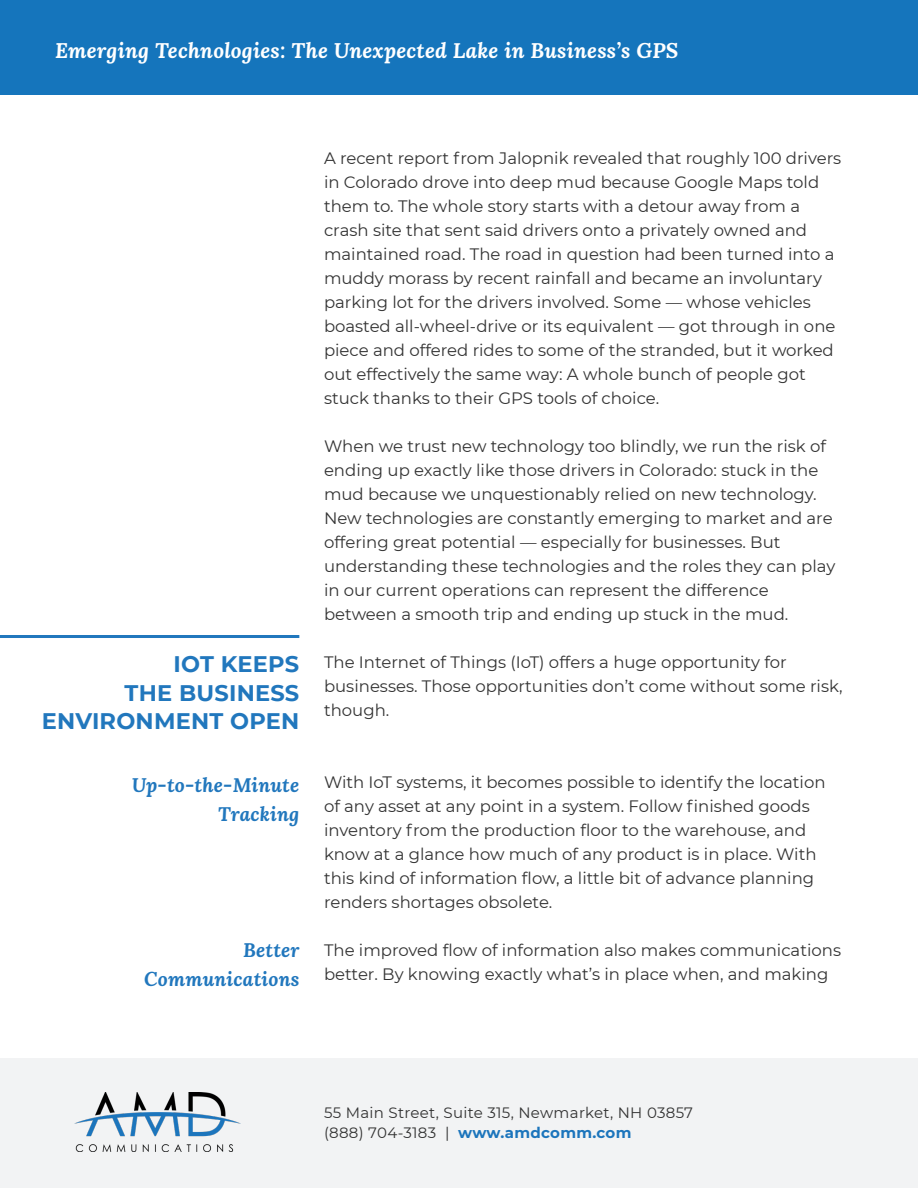
<style>
.page{position:relative;width:918px;height:1188px;background:#fff}
.page>*{position:absolute;margin:0;border:0;box-sizing:border-box;transform-origin:0 0}
.t1{font:700 22.5px/28.5px "Montserrat";letter-spacing:.01em;color:#2177bd;text-align:right}
.t2{font:italic 700 21px "Lora";letter-spacing:.01em;color:#fff}
.t3{font:italic 700 19.5px "Lora";letter-spacing:.01em;color:#2177bd}
.t4{font:16.5px/24px "Montserrat";color:#333}
.t5{font:15px/19.5px "Montserrat";letter-spacing:.02em;color:#333}
.s1{font-weight:700;color:#1c75bc}
</style>
<div class="page">
<div style="left:0;top:0;width:918px;height:94px;background:#1575bc"></div>
<div style="left:0;top:1058px;width:918px;height:130px;background:#f2f3f4"></div>
<img style="left:74px;top:1092px;width:167px;height:59px">
<hr style="left:0;top:635px;width:299px;height:3px;background:#2177bd">
<p class="t2" style="left:55px;top:36px;width:625px">Emerging Technologies: The Unexpected Lake in Business’s GPS</p>
<p class="t1" style="left:42px;top:649px;width:259px">IOT KEEPS<br>THE BUSINESS<br>ENVIRONMENT OPEN</p>
<p class="t3" style="left:132px;top:771px;width:169px">Up-to-the-Minute</p>
<p class="t3" style="left:218px;top:800px;width:83px">Tracking</p>
<p class="t3" style="left:243px;top:936px;width:58px">Better</p>
<p class="t3" style="left:144px;top:965px;width:157px">Communications</p>
<p class="t4" style="left:324px;top:145px;width:519px">A recent report from Jalopnik revealed that roughly 100 drivers in Colorado drove into deep mud because Google Maps told them to. The whole story starts with a detour away from a crash site that sent said drivers onto a privately owned and maintained road. The road in question had been turned into a muddy morass by recent rainfall and became an involuntary parking lot for the drivers involved. Some — whose vehicles boasted all-wheel-drive or its equivalent — got through in one piece and offered rides to some of the stranded, but it worked out effectively the same way: A whole bunch of people got stuck thanks to their GPS tools of choice.</p>
<p class="t4" style="left:324px;top:433px;width:513px">When we trust new technology too blindly, we run the risk of ending up exactly like those drivers in Colorado: stuck in the mud because we unquestionably relied on new technology.<br>New technologies are constantly emerging to market and are offering great potential — especially for businesses. But understanding these technologies and the roles they can play in our current operations can represent the difference between a smooth trip and ending up stuck in the mud.</p>
<p class="t4" style="left:324px;top:649px;width:520px">The Internet of Things (IoT) offers a huge opportunity for businesses. Those opportunities don’t come without some risk, though.</p>
<p class="t4" style="left:324px;top:769px;width:503px">With IoT systems, it becomes possible to identify the location of any asset at any point in a system. Follow finished goods inventory from the production floor to the warehouse, and know at a glance how much of any product is in place. With this kind of information flow, a little bit of advance planning renders shortages obsolete.</p>
<p class="t4" style="left:324px;top:937px;width:519px">The improved flow of information also makes communications better. By knowing exactly what’s in place when, and making</p>
<p class="t5" style="left:324px;top:1103px;width:371px">55 Main Street, Suite 315, Newmarket, NH 03857 (888) 704-3183 | <span class="s1">www.amdcomm.com</span></p>
</div>
